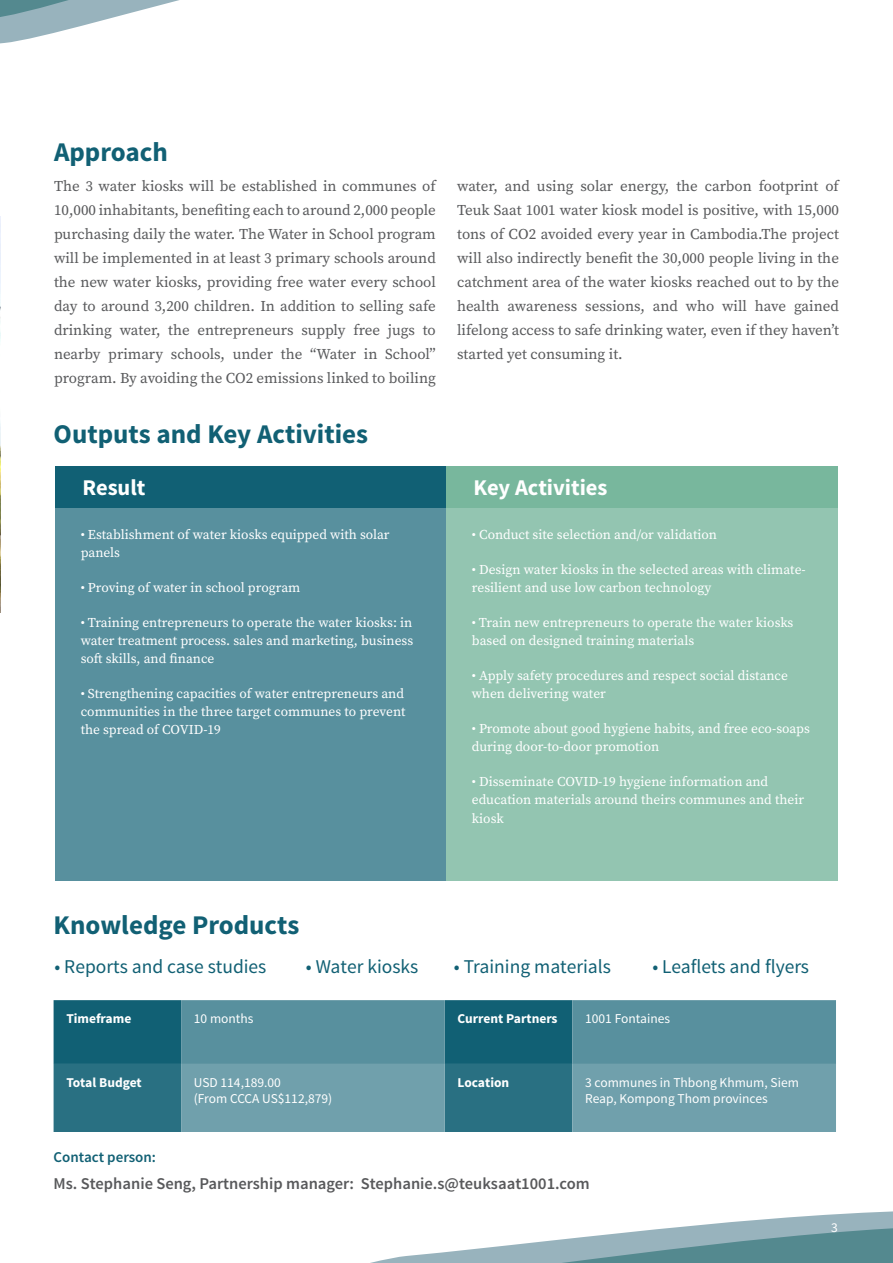
<style>
.page{position:relative;width:893px;height:1263px;background:#fff}
.page>*{position:absolute;margin:0;border:0;box-sizing:border-box;transform-origin:0 0}
.Headline_2{font:700 27px "Source Sans Pro";color:#116074}
.t1{font:700 22.5px "Source Sans Pro";color:#fff}
.t2{font:19.5px "Source Sans Pro";color:#116074}
.t3{font:600 16.5px "Source Sans Pro";color:#58595b}
.Body_Text{font:15px/24px "Source Serif Pro";color:#58595b;text-align:justify}
.t4{font:600 15px "Source Sans Pro";color:#116074}
.t5{font:13.5px/18px "Source Serif Pro";color:#fff}
.t6{font:13.5px/16.2px "Source Sans Pro";color:#fff}
.t7{font:700 13.5px "Source Sans Pro";color:#fff}
</style>
<div class="page">
<svg style="left:370px;top:1211px;width:523px;height:52px"></svg>
<svg style="left:0;top:0;width:179px;height:44px"></svg>
<img style="left:0;top:216px;width:1px;height:396px">
<div style="left:55px;top:466px;width:391px;height:42px;background:#116074"></div>
<div style="left:446px;top:466px;width:392px;height:42px;background:#78b79d"></div>
<div style="left:55px;top:508px;width:391px;height:373px;background:#58909e"></div>
<div style="left:446px;top:508px;width:392px;height:373px;background:#93c5b1"></div>
<svg style="left:54px;top:1000px;width:782px;height:132px;background:#4d8897"></svg>
<p class="Headline_2" style="left:54px;top:135px;width:115px">Approach</p>
<p class="Body_Text" style="left:54px;top:174px;width:383px">The 3 water kiosks will be established in communes of 10,000 inhabitants, benefiting each to around 2,000 people purchasing daily the water. The Water in School program will be implemented in at least 3 primary schools around the new water kiosks, providing free water every school day to around 3,200 children. In addition to selling safe drinking water, the entrepreneurs supply free jugs to nearby primary schools, under the “Water in School” program. By avoiding the CO2 emissions linked to boiling</p>
<p class="Body_Text" style="left:457px;top:174px;width:383px">water, and using solar energy, the carbon footprint of Teuk Saat 1001 water kiosk model is positive, with 15,000 tons of CO2 avoided every year in Cambodia.The project will also indirectly benefit the 30,000 people living in the catchment area of the water kiosks reached out to by the health awareness sessions, and who will have gained lifelong access to safe drinking water, even if they haven’t started yet consuming it.</p>
<p class="Headline_2" style="left:54px;top:417px;width:316px">Outputs and Key Activities</p>
<p class="t1" style="left:82px;top:474px;width:65px">Result</p>
<p class="t1" style="left:474px;top:474px;width:135px">Key Activities</p>
<p class="t5" style="left:81px;top:526px;width:310px">• Establishment of water kiosks equipped with solar panels</p>
<p class="t5" style="left:81px;top:579px;width:221px">• Proving of water in school program</p>
<p class="t5" style="left:81px;top:614px;width:334px;text-align:justify">• Training entrepreneurs to operate the water kiosks: in water treatment process. sales and marketing, business soft skills, and finance</p>
<p class="t5" style="left:81px;top:685px;width:326px;text-align:justify">• Strengthening capacities of water entrepreneurs and communities in the three target communes to prevent the spread of COVID-19</p>
<p class="t5" style="left:472px;top:526px;width:247px">• Conduct site selection and/or validation</p>
<p class="t5" style="left:472px;top:561px;width:335px">• Design water kiosks in the selected areas with climate&shy;resilient and use low carbon technology</p>
<p class="t5" style="left:472px;top:614px;width:323px">• Train new entrepreneurs to operate the water kiosks based on designed training materials</p>
<p class="t5" style="left:472px;top:667px;width:318px">• Apply safety procedures and respect social distance when delivering water</p>
<p class="t5" style="left:472px;top:720px;width:340px">• Promote about good hygiene habits, and free eco-soaps during door-to-door promotion</p>
<p class="t5" style="left:472px;top:773px;width:334px">• Disseminate COVID-19 hygiene information and education materials around theirs communes and their kiosk</p>
<p class="Headline_2" style="left:54px;top:907px;width:247px">Knowledge Products</p>
<p class="t2" style="left:54px;top:954px;width:214px">• Reports and case studies</p>
<p class="t2" style="left:306px;top:954px;width:114px">• Water kiosks</p>
<p class="t2" style="left:454px;top:954px;width:159px">• Training materials</p>
<p class="t2" style="left:652px;top:954px;width:158px">• Leaflets and flyers</p>
<p class="t7" style="left:66px;top:1010px;width:67px">Timeframe</p>
<p class="t6" style="left:194px;top:1011px;width:61px">10 months</p>
<p class="t7" style="left:458px;top:1010px;width:102px">Current Partners</p>
<p class="t6" style="left:585px;top:1011px;width:86px">1001 Fontaines</p>
<p class="t7" style="left:66px;top:1074px;width:77px">Total Budget</p>
<p class="t6" style="left:194px;top:1074px;width:89px">USD 114,189.00</p>
<p class="t6" style="left:194px;top:1091px;width:140px">(From CCCA US$112,879)</p>
<p class="t7" style="left:458px;top:1074px;width:53px">Location</p>
<p class="t6" style="left:585px;top:1074px;width:215px">3 communes in Thbong Khmum, Siem<br>Reap, Kompong Thom provinces</p>
<p class="t4" style="left:54px;top:1147px;width:104px">Contact person:</p>
<p class="t3" style="left:54px;top:1173px;width:538px">Ms. Stephanie Seng, Partnership manager: Stephanie.s@teuksaat1001.com</p>
<p class="t6" style="left:831px;top:1220px;width:8px">3</p>
</div>
